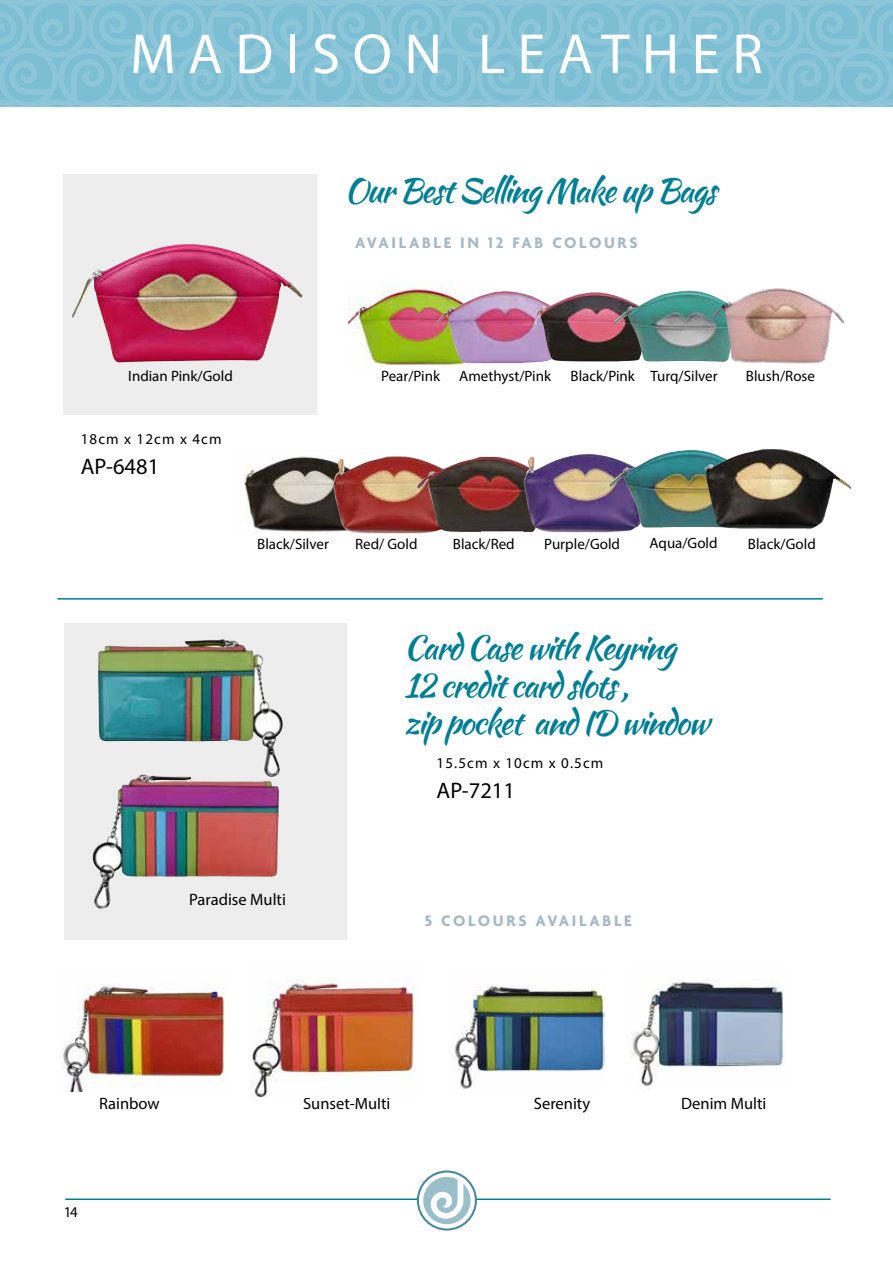
<style>
.page{position:relative;width:893px;height:1263px;background:#fff}
.page>*{position:absolute;margin:0;border:0;box-sizing:border-box;transform-origin:0 0}
.t1{font:57px "Myriad Pro";letter-spacing:.22em;color:#fff}
.t2{font:33px/37.5px "Kaushan Script";letter-spacing:-.05em;color:#007e94}
.t3{font:22.5px "Myriad Pro";color:#000}
.t4{font:16.5px "Myriad Pro";color:#000}
.t5{font:700 16.5px "Agenda";letter-spacing:.16em;color:#a5b9c4}
.t6{font:15px "Myriad Pro";color:#000}
.t7{font:15px "Myriad Pro";letter-spacing:.075em;color:#000}
</style>
<div class="page">
<hr style="left:65px;top:1198px;width:766px;height:2px;background:#007e94">
<svg style="left:394px;top:1170px;width:119px;height:61px"></svg>
<div style="left:64px;top:174px;width:253px;height:241px;background:#ededed"></div>
<img style="left:349px;top:283px;width:146px;height:85px">
<img style="left:435px;top:291px;width:139px;height:72px">
<img style="left:532px;top:292px;width:82px;height:69px">
<img style="left:614px;top:290px;width:98px;height:72px">
<img style="left:244px;top:456px;width:84px;height:76px">
<img style="left:328px;top:456px;width:103px;height:78px">
<img style="left:416px;top:457px;width:107px;height:75px">
<img style="left:523px;top:454px;width:112px;height:79px">
<img style="left:610px;top:450px;width:94px;height:78px">
<img style="left:704px;top:449px;width:147px;height:81px">
<img style="left:712px;top:288px;width:133px;height:76px">
<hr style="left:57px;top:598px;width:766px;height:2px;background:#007e94">
<div style="left:64px;top:623px;width:283px;height:317px;background:#ededed"></div>
<img style="left:92px;top:777px;width:187px;height:132px">
<img style="left:98px;top:639px;width:185px;height:138px">
<img style="left:61px;top:983px;width:165px;height:109px">
<img style="left:252px;top:978px;width:165px;height:119px">
<img style="left:453px;top:984px;width:152px;height:105px">
<img style="left:631px;top:980px;width:154px;height:109px">
<img style="left:72px;top:244px;width:231px;height:119px">
<svg style="left:0;top:0;width:893px;height:106px;background:#85c1d6"></svg>
<h1 class="t1" style="left:130px;top:19px;width:634px">MADISON LEATHER</h1>
<h1 class="t1" style="left:139px;top:19px;width:634px">MADISON LEATHER</h1>
<h2 class="t2" style="left:344px;top:171px;width:374px">Our Best Selling Make up Bags</h2>
<p class="t5" style="left:355px;top:234px;width:284px">AVAILABLE IN 12 FAB COLOURS</p>
<p class="t6" style="left:128px;top:367px;width:106px">Indian Pink/Gold</p>
<p class="t7" style="left:81px;top:430px;width:142px">18cm x 12cm x 4cm</p>
<h3 class="t3" style="left:81px;top:452px;width:80px">AP-6481</h3>
<p class="t6" style="left:381px;top:367px;width:61px">Pear/Pink</p>
<p class="t6" style="left:459px;top:367px;width:93px">Amethyst/Pink</p>
<p class="t6" style="left:571px;top:367px;width:149px">Black/Pink Turq/Silver</p>
<p class="t6" style="left:746px;top:367px;width:71px">Blush/Rose</p>
<p class="t6" style="left:257px;top:535px;width:73px">Black/Silver</p>
<p class="t6" style="left:355px;top:535px;width:64px">Red/ Gold</p>
<p class="t6" style="left:453px;top:535px;width:63px">Black/Red</p>
<p class="t6" style="left:544px;top:535px;width:77px">Purple/Gold</p>
<p class="t6" style="left:649px;top:534px;width:70px">Aqua/Gold</p>
<p class="t6" style="left:748px;top:535px;width:69px">Black/Gold</p>
<h2 class="t2" style="left:404px;top:629px;width:307px">Card Case with Keyring<br>12 credit card slots ,<br>zip pocket and ID window</h2>
<p class="t7" style="left:437px;top:754px;width:168px">15.5cm x 10cm x 0.5cm</p>
<h3 class="t3" style="left:437px;top:777px;width:80px">AP-7211</h3>
<p class="t4" style="left:189px;top:890px;width:98px">Paradise Multi</p>
<p class="t5" style="left:424px;top:912px;width:209px">5 COLOURS AVAILABLE</p>
<p class="t4" style="left:99px;top:1093px;width:62px">Rainbow</p>
<p class="t4" style="left:303px;top:1093px;width:89px">Sunset-Multi</p>
<p class="t4" style="left:534px;top:1093px;width:58px">Serenity</p>
<p class="t4" style="left:681px;top:1093px;width:87px">Denim Multi</p>
<p class="t6" style="left:64px;top:1202px;width:16px">14</p>
</div>
